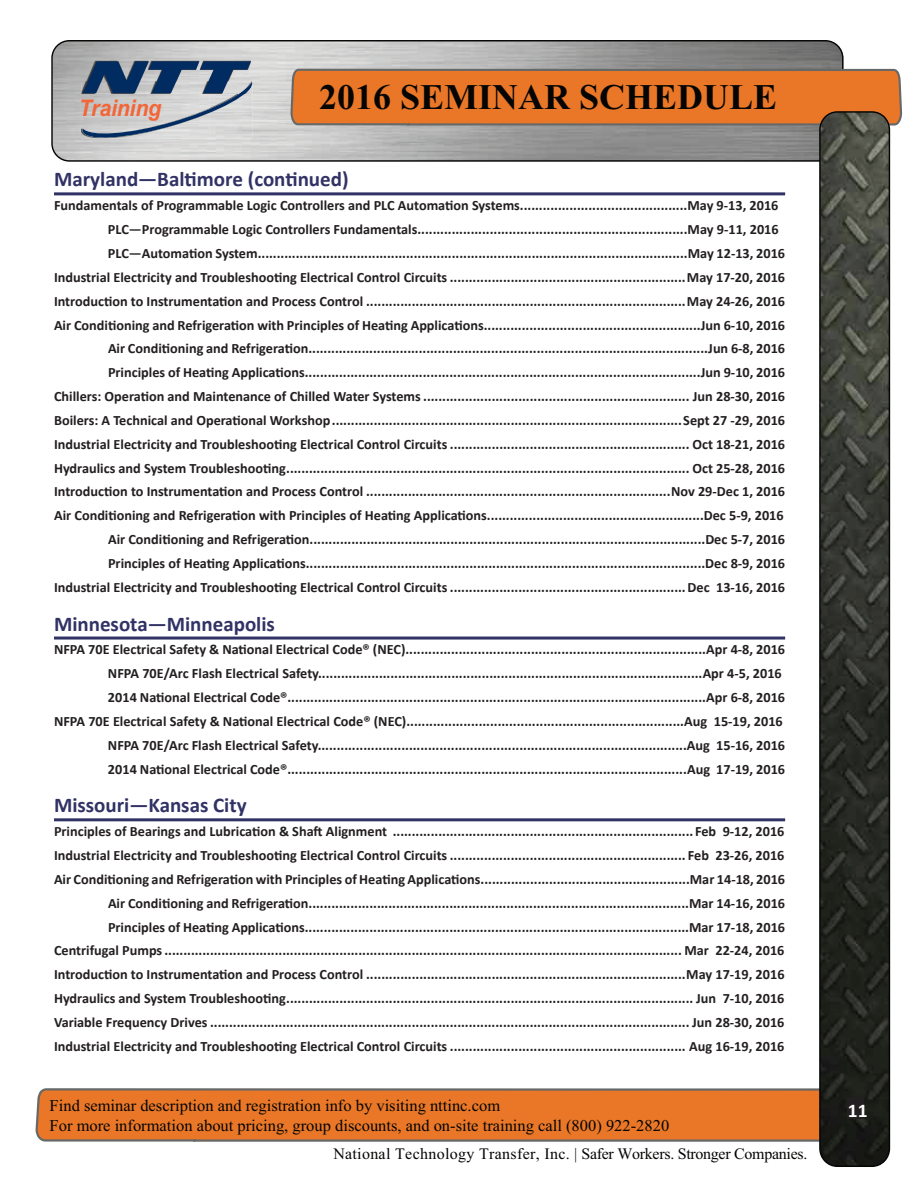
<style>
.page{position:relative;width:918px;height:1188px;background:#fff}
.page>*{position:absolute;margin:0;border:0;box-sizing:border-box;transform-origin:0 0}
.t1{font:700 36px "Times New Roman";color:#050504}
.t2{font:italic 700 22.95px "Arial";letter-spacing:-.01em;color:#f26638;scale:.93 1}
.t3{font:700 21px "Calibri";color:#313265}
.t4{font:700 19.5px "Calibri";color:#fff}
.t5{font:19.5px "Times New Roman";color:#fff}
.t6{font:700 18px "Calibri";color:#fff}
.t7{font:16.5px/19.8px "Times New Roman";color:#050504}
.t8{font:15.9px "Times New Roman";letter-spacing:-.01em;color:#050504}
.t9{font:700 14.25px/23.9px "Calibri";color:#231f20;text-align:right}
.s1{font-size:19.5px}
</style>
<div class="page">
<svg style="left:51px;top:40px;width:793px;height:122px"></svg>
<svg style="left:291px;top:69px;width:611px;height:57px"></svg>
<svg style="left:36px;top:1088px;width:783px;height:54px;fill:#e97727"></svg>
<svg style="left:819px;top:111px;width:71px;height:1056px"></svg>
<svg style="left:82px;top:61px;width:173px;height:81px"></svg>
<div style="left:848px;top:1097px;width:16px;height:22px;background:#231f20"></div>
<hr style="left:54px;top:192px;width:731px;height:3px;background:#313265">
<hr style="left:54px;top:637px;width:731px;height:3px;background:#313265">
<hr style="left:54px;top:818px;width:731px;height:3px;background:#313265">
<h2 class="t2" style="left:79px;top:93px;width:90px">Training</h2>
<h1 class="t1" style="left:319px;top:72px;width:460px">2016 SEMINAR SCHEDULE</h1>
<h3 class="t3" style="left:54px;top:166px;width:296px">Maryland—Baltimore (continued)</h3>
<p class="t9" style="left:54px;top:194px;width:726px">Fundamentals of Programmable Logic Controllers and PLC Automation Systems............................................May 9-13, 2016</p>
<p class="t9" style="left:108px;top:217px;width:672px">PLC—Programmable Logic Controllers Fundamentals.......................................................................May 9-11, 2016</p>
<p class="t9" style="left:108px;top:241px;width:679px">PLC—Automation System.................................................................................................................May 12-13, 2016</p>
<p class="t9" style="left:54px;top:265px;width:733px">Industrial Electricity and Troubleshooting Electrical Control Circuits ..............................................................May 17-20, 2016</p>
<p class="t9" style="left:54px;top:289px;width:733px">Introduction to Instrumentation and Process Control ....................................................................................May 24-26, 2016</p>
<p class="t9" style="left:54px;top:313px;width:733px">Air Conditioning and Refrigeration with Principles of Heating Applications.........................................................Jun 6-10, 2016</p>
<p class="t9" style="left:108px;top:337px;width:679px">Air Conditioning and Refrigeration.........................................................................................................Jun 6-8, 2016</p>
<p class="t9" style="left:108px;top:361px;width:679px">Principles of Heating Applications........................................................................................................Jun 9-10, 2016</p>
<p class="t9" style="left:54px;top:384px;width:733px">Chillers: Operation and Maintenance of Chilled Water Systems ...................................................................... Jun 28-30, 2016</p>
<p class="t9" style="left:54px;top:408px;width:733px">Boilers: A Technical and Operational Workshop............................................................................................Sept 27 -29, 2016</p>
<p class="t9" style="left:54px;top:432px;width:733px">Industrial Electricity and Troubleshooting Electrical Control Circuits ............................................................... Oct 18-21, 2016</p>
<p class="t9" style="left:54px;top:456px;width:733px">Hydraulics and System Troubleshooting.......................................................................................................... Oct 25-28, 2016</p>
<p class="t9" style="left:54px;top:480px;width:733px">Introduction to Instrumentation and Process Control ................................................................................Nov 29-Dec 1, 2016</p>
<p class="t9" style="left:54px;top:504px;width:731px">Air Conditioning and Refrigeration with Principles of Heating Applications.........................................................Dec 5-9, 2016</p>
<p class="t9" style="left:108px;top:528px;width:679px">Air Conditioning and Refrigeration........................................................................................................Dec 5-7, 2016</p>
<p class="t9" style="left:108px;top:551px;width:679px">Principles of Heating Applications.........................................................................................................Dec 8-9, 2016</p>
<p class="t9" style="left:54px;top:575px;width:733px">Industrial Electricity and Troubleshooting Electrical Control Circuits ..............................................................Dec 13-16, 2016</p>
<h3 class="t3" style="left:54px;top:610px;width:222px">Minnesota—Minneapolis</h3>
<p class="t9" style="left:54px;top:638px;width:733px">NFPA 70E Electrical Safety &amp; National Electrical Code® (NEC)...............................................................................Apr 4-8, 2016<br>NFPA 70E/Arc Flash Electrical Safety.....................................................................................................Apr 4-5, 2016<br>2014 National Electrical Code®..............................................................................................................Apr 6-8, 2016<br>NFPA 70E Electrical Safety &amp; National Electrical Code® (NEC).........................................................................Aug 15-19, 2016<br>NFPA 70E/Arc Flash Electrical Safety.................................................................................................Aug 15-16, 2016<br>2014 National Electrical Code®.........................................................................................................Aug 17-19, 2016</p>
<h3 class="t3" style="left:54px;top:792px;width:194px">Missouri—Kansas City</h3>
<p class="t9" style="left:54px;top:820px;width:733px">Principles of Bearings and Lubrication &amp; Shaft Alignment ............................................................................... Feb 9-12, 2016<br>Industrial Electricity and Troubleshooting Electrical Control Circuits .............................................................. Feb 23-26, 2016<br>Air Conditioning and Refrigeration with Principles of Heating Applications.......................................................Mar 14-18, 2016<br>Air Conditioning and Refrigeration....................................................................................................Mar 14-16, 2016<br>Principles of Heating Applications.....................................................................................................Mar 17-18, 2016<br>Centrifugal Pumps........................................................................................................................................ Mar 22-24, 2016<br>Introduction to Instrumentation and Process Control ....................................................................................May 17-19, 2016<br>Hydraulics and System Troubleshooting........................................................................................................... Jun 7-10, 2016<br>Variable Frequency Drives .............................................................................................................................. Jun 28-30, 2016<br>Industrial Electricity and Troubleshooting Electrical Control Circuits .............................................................. Aug 16-19, 2016</p>
<p class="t7" style="left:50px;top:1095px;width:621px">Find seminar description and registration info by visiting nttinc.com<br>For more information about pricing, group discounts, and on-site training call (800) 922-2820</p>
<p class="t8" style="left:334px;top:1143px;width:475px">National Technology Transfer, Inc. | Safer Workers. Stronger Companies.</p>
<p class="t6" style="left:844px;top:1091px;width:25px">11<span class="s1">1 1</span></p>
<h3 class="t4" style="left:848px;top:1098px;width:21px">11</h3>
<h3 class="t5" style="left:850px;top:1099px;width:11px">1</h3>
</div>
